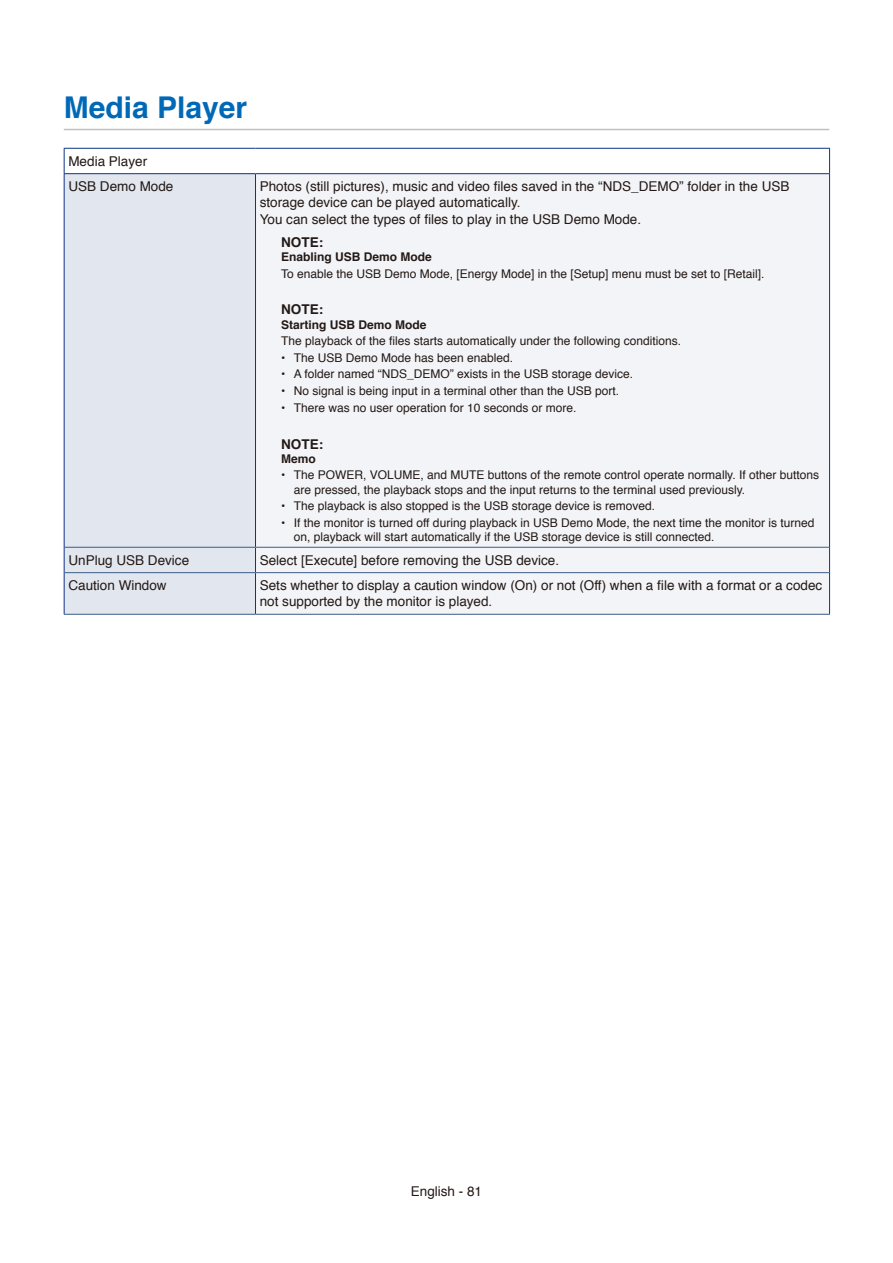
<style>
.page{position:relative;width:893px;height:1263px;background:#fff}
.page>*{position:absolute;margin:0;border:0;box-sizing:border-box;transform-origin:0 0}
.t1{font:700 30px "Helvetica";color:#0069b7}
.t2{font:13.5px/16.2px "Helvetica";color:#231916}
.t3{font:700 13.5px "Helvetica";color:#231916}
.t4{font:12px/14.4px "Helvetica";color:#231916}
.t5{font:700 12px "Helvetica";color:#231916}
</style>
<div class="page">
<hr style="left:64px;top:129px;width:765px;height:1px;background:#bfc0c1">
<div style="left:65px;top:174px;width:190px;height:440px;background:#e2e6ee"></div>
<div style="left:256px;top:174px;width:573px;height:440px;background:#f3f4f7"></div>
<svg style="left:829px;top:149px;width:1px;height:24px"></svg>
<hr style="left:64px;top:148px;width:191px;height:1px;background:#0d3488">
<svg style="left:64px;top:149px;width:1px;height:24px"></svg>
<hr style="left:255px;top:148px;width:575px;height:1px;background:#0d3488">
<hr style="left:64px;top:173px;width:191px;height:1px;background:#0d3488">
<hr style="left:255px;top:173px;width:575px;height:1px;background:#0d3488">
<hr style="left:829px;top:174px;width:1px;height:373px;background:#0d3488">
<svg style="left:829px;top:547px;width:1px;height:26px"></svg>
<hr style="left:829px;top:573px;width:1px;height:41px;background:#0d3488">
<hr style="left:64px;top:174px;width:1px;height:373px;background:#0d3488">
<hr style="left:255px;top:174px;width:1px;height:373px;background:#0d3488">
<svg style="left:64px;top:547px;width:1px;height:26px"></svg>
<svg style="left:255px;top:548px;width:1px;height:24px"></svg>
<hr style="left:64px;top:573px;width:1px;height:41px;background:#0d3488">
<hr style="left:255px;top:573px;width:1px;height:41px;background:#0d3488">
<hr style="left:65px;top:547px;width:190px;height:1px;background:#3d5d87">
<hr style="left:255px;top:547px;width:574px;height:1px;background:#3d5d87">
<hr style="left:65px;top:572px;width:190px;height:1px;background:#3d5d87">
<hr style="left:255px;top:572px;width:574px;height:1px;background:#3d5d87">
<hr style="left:64px;top:614px;width:191px;height:1px;background:#3d5d87">
<hr style="left:255px;top:614px;width:575px;height:1px;background:#3d5d87">
<h1 class="t1" style="left:64px;top:83px;width:185px">Media Player</h1>
<p class="t2" style="left:68px;top:149px;width:107px;line-height:25.3px">Media Player<br>USB Demo Mode</p>
<p class="t2" style="left:260px;top:179px;width:531px">Photos (still pictures), music and video files saved in the “NDS_DEMO” folder in the USB storage device can be played automatically.<br>You can select the types of files to play in the USB Demo Mode.</p>
<p class="t3" style="left:281px;top:231px;width:8px">NOTE:</p>
<p class="t5" style="left:281px;top:247px;width:152px">Enabling USB Demo Mode</p>
<p class="t4" style="left:281px;top:266px;width:485px">To enable the USB Demo Mode, [Energy Mode] in the [Setup] menu must be set to [Retail].</p>
<p class="t3" style="left:281px;top:299px;width:8px">NOTE:</p>
<p class="t5" style="left:281px;top:315px;width:147px">Starting USB Demo Mode</p>
<p class="t4" style="left:281px;top:334px;width:402px">The playback of the files starts automatically under the following conditions.</p>
<p class="t4" style="left:281px;top:351px;width:234px">• The USB Demo Mode has been enabled.</p>
<p class="t4" style="left:281px;top:367px;width:354px">• A folder named “NDS_DEMO” exists in the USB storage device.</p>
<p class="t4" style="left:281px;top:384px;width:340px">• No signal is being input in a terminal other than the USB port.</p>
<p class="t4" style="left:281px;top:400px;width:297px">• There was no user operation for 10 seconds or more.</p>
<p class="t3" style="left:281px;top:433px;width:8px">NOTE:</p>
<p class="t5" style="left:281px;top:449px;width:36px">Memo</p>
<p class="t4" style="left:294px;top:468px;width:527px;text-indent:-13px">• The POWER, VOLUME, and MUTE buttons of the remote control operate normally. If other buttons are pressed, the playback stops and the input returns to the terminal used previously.</p>
<p class="t4" style="left:281px;top:499px;width:376px">• The playback is also stopped is the USB storage device is removed.</p>
<p class="t4" style="left:294px;top:516px;width:522px;text-indent:-13px">• If the monitor is turned off during playback in USB Demo Mode, the next time the monitor is turned on, playback will start automatically if the USB storage device is still connected.</p>
<p class="t2" style="left:68px;top:552px;width:122px">UnPlug USB Device</p>
<p class="t2" style="left:260px;top:552px;width:301px">Select [Execute] before removing the USB device.</p>
<p class="t2" style="left:68px;top:578px;width:100px">Caution Window</p>
<p class="t2" style="left:260px;top:578px;width:564px">Sets whether to display a caution window (On) or not (Off) when a file with a format or a codec not supported by the monitor is played.</p>
<p class="t2" style="left:411px;top:1183px;width:73px">English - 81</p>
</div>
